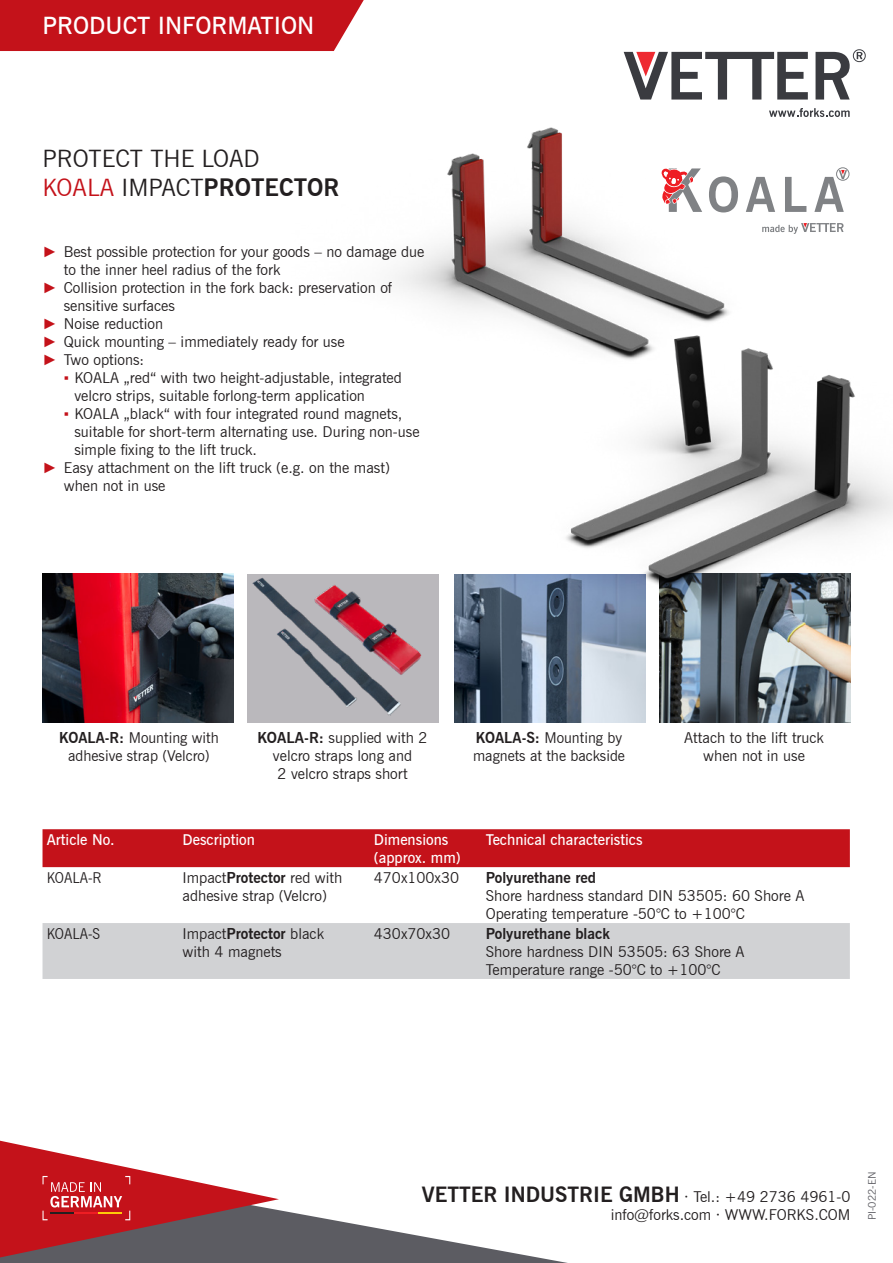
<style>
.page{position:relative;width:893px;height:1263px;background:#fff}
.page>*{position:absolute;margin:0;border:0;box-sizing:border-box;transform-origin:0 0}
.t1{font:700 24px "News Gothic BT";color:#231f20}
.t2{font:600 24px "News Gothic BT";color:#fff}
.t3{font:24px "News Gothic BT";color:#231f20}
.t4{font:700 21px "News Gothic BT";color:#231f20}
.Fließtext{font:15px/18px "News Gothic BT";color:#231f20}
.t5{font:600 15px/18px "News Gothic BT";color:#fff}
.t6{font:700 15px "News Gothic BT";color:#231f20}
.Fließtext-2{font:15px "News Gothic BT";color:#231f20;scale:.92 1}
.t7{font:10.5px "News Gothic BT";color:#5c5c62}
.s1{font-weight:400;color:#c4121a}
.s2{font-weight:400}
.s3{font-family:"Arial";color:#c4121a}
.s4{font-weight:700}
.s5{font-weight:400;font-size:15px}
</style>
<div class="page">
<svg style="left:279px;top:1210px;width:289px;height:53px"></svg>
<svg style="left:792px;top:108px;width:58px;height:9px"></svg>
<svg style="left:815px;top:49px;width:51px;height:51px"></svg>
<svg style="left:624px;top:52px;width:184px;height:48px"></svg>
<svg style="left:0;top:1140px;width:279px;height:123px"></svg>
<hr style="left:50px;top:1212px;width:24px;height:2px;background:#231f20">
<hr style="left:75px;top:1212px;width:23px;height:2px;background:#ee1d23">
<hr style="left:99px;top:1212px;width:23px;height:2px;background:#feca0a">
<div style="left:0;top:0;width:364px;height:51px;background:#c4121a"></div>
<div style="left:43px;top:829px;width:807px;height:38px;background:#c4121a"></div>
<div style="left:43px;top:923px;width:807px;height:56px;background:#d1d2d4"></div>
<img style="left:659px;top:608px;width:191px;height:115px">
<img style="left:43px;top:574px;width:191px;height:149px">
<img style="left:454px;top:608px;width:191px;height:115px">
<img style="left:248px;top:574px;width:191px;height:149px">
<img style="left:396px;top:94px;width:396px;height:180px">
<img style="left:376px;top:274px;width:517px;height:334px">
<svg style="left:660px;top:167px;width:42px;height:45px"></svg>
<svg style="left:709px;top:167px;width:140px;height:91px"></svg>
<h1 class="t2" style="left:43px;top:11px;width:273px">PRODUCT INFORMATION</h1>
<p class="t3" style="left:43px;top:144px;width:219px">PROTECT THE LOAD</p>
<p class="t1" style="left:43px;top:173px;width:299px"><span class="s1">KOALA</span> <span class="s2">IMPACT</span>PROTECTOR</p>
<p class="Fließtext" style="left:64px;top:242px;width:362px;text-indent:-21px"><span class="s3">►</span> Best possible protection for your goods – no damage due to the inner heel radius of the fork</p>
<p class="Fließtext" style="left:64px;top:278px;width:330px;text-indent:-21px"><span class="s3">►</span> Collision protection in the fork back: preservation of sensitive surfaces</p>
<p class="Fließtext" style="left:43px;top:314px;width:122px"><span class="s3">►</span> Noise reduction</p>
<p class="Fließtext" style="left:43px;top:332px;width:304px"><span class="s3">►</span> Quick mounting – immediately ready for use</p>
<p class="Fließtext" style="left:43px;top:350px;width:103px"><span class="s3">►</span> Two options:</p>
<p class="Fließtext" style="left:74px;top:368px;width:329px;text-indent:-11px"><span class="s3">▪</span> KOALA „red“ with two height-adjustable, integrated velcro strips, suitable forlong-term application</p>
<p class="Fließtext" style="left:74px;top:404px;width:347px;text-indent:-11px"><span class="s3">▪</span> KOALA „black“ with four integrated round magnets, suitable for short-term alternating use. During non-use simple fixing to the lift truck.</p>
<p class="Fließtext" style="left:64px;top:458px;width:328px;text-indent:-21px"><span class="s3">►</span> Easy attachment on the lift truck (e.g. on the mast) when not in use</p>
<p class="Fließtext" style="left:59px;top:729px;width:161px;text-align:center"><span class="s4">KOALA-R:</span> Mounting with adhesive strap (Velcro)</p>
<p class="Fließtext" style="left:476px;top:729px;width:148px"><span class="s4">KOALA-S:</span> Mounting by</p>
<p class="Fließtext" style="left:257px;top:729px;width:172px;text-align:center"><span class="s4">KOALA-R:</span> supplied with 2 velcro straps long and</p>
<p class="Fließtext" style="left:277px;top:765px;width:132px">2 velcro straps short</p>
<p class="Fließtext" style="left:473px;top:747px;width:153px">magnets at the backside</p>
<p class="Fließtext" style="left:684px;top:729px;width:141px">Attach to the lift truck</p>
<p class="Fließtext" style="left:703px;top:747px;width:103px">when not in use</p>
<p class="t5" style="left:47px;top:830px;width:69px">Article No.</p>
<p class="t5" style="left:183px;top:830px;width:74px">Description</p>
<p class="t5" style="left:374px;top:830px;width:88px">Dimensions (approx. mm)</p>
<p class="t5" style="left:486px;top:830px;width:158px">Technical characteristics</p>
<p class="Fließtext-2" style="left:47px;top:868px;width:61px">KOALA-R</p>
<p class="Fließtext" style="left:183px;top:868px;width:161px">Impact<span class="s4">Protector</span> red with</p>
<p class="Fließtext" style="left:183px;top:886px;width:146px">adhesive strap (Velcro)</p>
<p class="Fließtext" style="left:374px;top:868px;width:87px">470x100x30</p>
<p class="t6" style="left:486px;top:868px;width:112px">Polyurethane red</p>
<p class="Fließtext" style="left:486px;top:886px;width:320px">Shore hardness standard DIN 53505: 60 Shore A</p>
<p class="Fließtext" style="left:486px;top:904px;width:260px">Operating temperature -50°C to +100°C</p>
<p class="Fließtext-2" style="left:47px;top:924px;width:60px">KOALA-S</p>
<p class="Fließtext" style="left:183px;top:924px;width:143px">Impact<span class="s4">Protector</span> black</p>
<p class="Fließtext" style="left:183px;top:942px;width:101px">with 4 magnets</p>
<p class="Fließtext" style="left:374px;top:924px;width:78px">430x70x30</p>
<p class="t6" style="left:486px;top:924px;width:125px">Polyurethane black</p>
<p class="Fließtext" style="left:486px;top:942px;width:260px">Shore hardness DIN 53505: 63 Shore A</p>
<p class="Fließtext" style="left:486px;top:960px;width:236px">Temperature range -50°C to +100°C</p>
<h2 class="t4" style="left:422px;top:1182px;width:430px">VETTER INDUSTRIE GMBH <span class="s5">· Tel.: +49 2736 4961-0</span></h2>
<p class="Fließtext" style="left:611px;top:1206px;width:241px">info@forks.com · WWW.FORKS.COM</p>
<p class="t7" style="left:866px;top:1220px;width:50px;rotate:-90deg">PI-022-EN</p>
</div>
